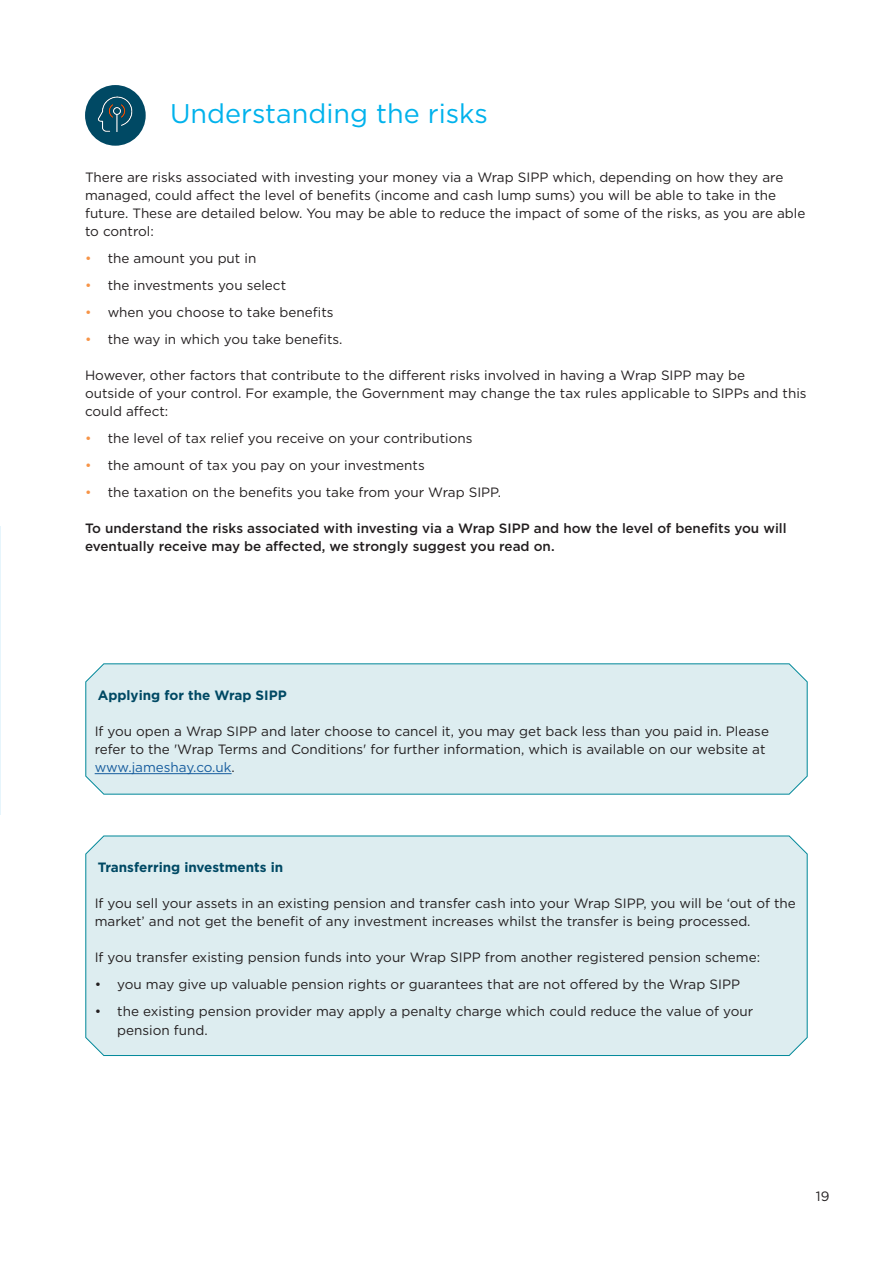
<style>
.page{position:relative;width:893px;height:1263px;background:#fff}
.page>*{position:absolute;margin:0;border:0;box-sizing:border-box;transform-origin:0 0}
.t1{font:27px "Gotham";color:#00b2ec}
.t2{font:13.5px/18px "Gotham";color:#231f20}
.t3{font:500 13.5px/18px "Gotham";color:#231f20}
.t4{font:700 13.5px "Gotham";color:#004964}
.s1{color:#f79447}
.s2{color:#175d9e}
</style>
<div class="page">
<hr style="left:0;top:526px;width:1px;height:288px;background:#e6f5fc">
<div style="left:88px;top:88px;width:55px;height:55px;background:#004964;border-radius:50%"></div>
<div style="left:85px;top:85px;width:61px;height:61px;border:5px solid #004964;border-radius:50%"></div>
<img style="left:95px;top:91px;width:41px;height:46px">
<div style="left:85px;top:663px;width:723px;height:132px;background:#ddedf0"></div>
<div style="left:85px;top:835px;width:723px;height:221px;background:#ddedf0"></div>
<h1 class="t1" style="left:170px;top:96px;width:319px">Understanding the risks</h1>
<p class="t2" style="left:85px;top:168px;width:722px">There are risks associated with investing your money via a Wrap SIPP which, depending on how they are managed, could affect the level of benefits (income and cash lump sums) you will be able to take in the future. These are detailed below. You may be able to reduce the impact of some of the risks, as you are able to control:</p>
<p class="t2" style="left:85px;top:249px;width:173px"><span class="s1">•</span> the amount you put in</p>
<p class="t2" style="left:85px;top:276px;width:203px"><span class="s1">•</span> the investments you select</p>
<p class="t2" style="left:85px;top:303px;width:250px"><span class="s1">•</span> when you choose to take benefits</p>
<p class="t2" style="left:85px;top:330px;width:259px"><span class="s1">•</span> the way in which you take benefits.</p>
<p class="t2" style="left:85px;top:366px;width:723px">However, other factors that contribute to the different risks involved in having a Wrap SIPP may be<br>outside of your control. For example, the Government may change the tax rules applicable to SIPPs and this could affect:</p>
<p class="t2" style="left:85px;top:429px;width:389px"><span class="s1">•</span> the level of tax relief you receive on your contributions</p>
<p class="t2" style="left:85px;top:456px;width:341px"><span class="s1">•</span> the amount of tax you pay on your investments</p>
<p class="t2" style="left:85px;top:483px;width:418px"><span class="s1">•</span> the taxation on the benefits you take from your Wrap SIPP.</p>
<p class="t3" style="left:85px;top:519px;width:703px">To understand the risks associated with investing via a Wrap SIPP and how the level of benefits you will eventually receive may be affected, we strongly suggest you read on.</p>
<p class="t4" style="left:98px;top:686px;width:191px">Applying for the Wrap SIPP</p>
<p class="t2" style="left:95px;top:722px;width:676px">If you open a Wrap SIPP and later choose to cancel it, you may get back less than you paid in. Please refer to the 'Wrap Terms and Conditions' for further information, which is available on our website at <span class="s2">www.jameshay.co.uk</span>.</p>
<p class="t4" style="left:98px;top:859px;width:187px">Transferring investments in</p>
<p class="t2" style="left:95px;top:894px;width:703px">If you sell your assets in an existing pension and transfer cash into your Wrap SIPP, you will be ‘out of the market’ and not get the benefit of any investment increases whilst the transfer is being processed.</p>
<p class="t2" style="left:95px;top:948px;width:667px">If you transfer existing pension funds into your Wrap SIPP from another registered pension scheme:</p>
<p class="t2" style="left:95px;top:975px;width:647px">• you may give up valuable pension rights or guarantees that are not offered by the Wrap SIPP</p>
<p class="t2" style="left:117px;top:1002px;width:637px;text-indent:-23px">• the existing pension provider may apply a penalty charge which could reduce the value of your pension fund.</p>
<p class="t2" style="left:816px;top:1187px;width:15px">19</p>
</div>
